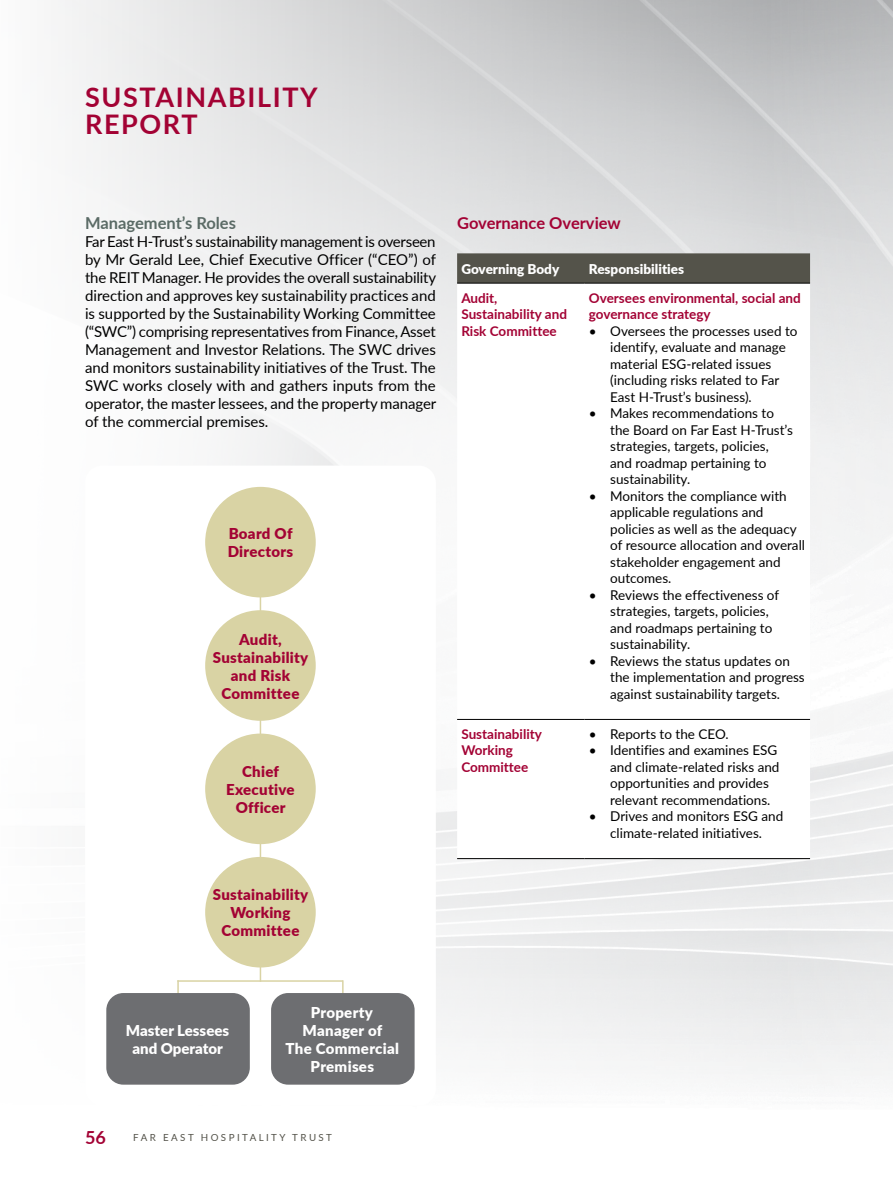
<style>
.page{position:relative;width:893px;height:1191px;background:#fff}
.page>*{position:absolute;margin:0;border:0;box-sizing:border-box;transform-origin:0 0}
.t1{font:700 27px/27px "Lato";letter-spacing:.06em;color:#a30234}
.t2{font:700 18px "Lato";color:#a30234}
.t3{font:700 16.5px "Lato";color:#a30234}
.t4{font:700 16.5px "Lato";color:#5b6b66}
.t5{font:15px/18px "Lato";letter-spacing:-.005em;color:#000;text-align:justify}
.t6{font:900 15px/18px "Lato";letter-spacing:.02em;color:#a30234;text-align:center}
.t7{font:900 15px/18px "Lato";letter-spacing:.01em;color:#fff;text-align:center}
.t8{font:13.5px/16.5px "Lato";color:#000}
.t9{font:700 13.5px/16.5px "Lato";color:#a30234}
.t10{font:900 13.5px "Lato";color:#fff}
.t11{font:9.75px "Lato";letter-spacing:.25em;color:#54534a}
</style>
<div class="page">
<svg style="left:744px;top:0;width:149px;height:1109px"></svg>
<div style="left:457px;top:253px;width:353px;height:30px;background:#54534a"></div>
<svg style="left:457px;top:284px;width:353px;height:574px"></svg>
<hr style="left:457px;top:719px;width:128px;height:1px;background:#000">
<hr style="left:585px;top:719px;width:225px;height:1px;background:#000">
<hr style="left:457px;top:858px;width:128px;height:1px;background:#000">
<hr style="left:585px;top:858px;width:225px;height:1px;background:#000">
<hr style="left:457px;top:283px;width:128px;height:1px;background:#000">
<hr style="left:585px;top:283px;width:225px;height:1px;background:#000">
<hr style="left:260px;top:582px;width:1px;height:399px;background:#d9d3a4">
<hr style="left:177px;top:980px;width:2px;height:25px;background:#d9d3a4">
<hr style="left:342px;top:980px;width:2px;height:25px;background:#d9d3a4">
<hr style="left:177px;top:980px;width:166px;height:1px;background:#d9d3a4">
<div style="left:205px;top:487px;width:111px;height:110px;background:#d9d3a4;border-radius:50%"></div>
<div style="left:205px;top:610px;width:111px;height:111px;background:#d9d3a4;border-radius:50%"></div>
<div style="left:205px;top:733px;width:111px;height:111px;background:#d9d3a4;border-radius:50%"></div>
<div style="left:205px;top:857px;width:111px;height:110px;background:#d9d3a4;border-radius:50%"></div>
<div style="left:106px;top:993px;width:144px;height:91px;background:#6d6e71;border-radius:17px"></div>
<div style="left:271px;top:993px;width:144px;height:91px;background:#6d6e71;border-radius:17px"></div>
<h1 class="t1" style="left:85px;top:82px;width:234px">SUSTAINABILITY<br>REPORT</h1>
<p class="t4" style="left:85px;top:211px;width:152px">Management’s Roles</p>
<p class="t5" style="left:85px;top:232px;width:353px">Far East H-Trust’s sustainability management is overseen by Mr Gerald Lee, Chief Executive Officer (“CEO”) of the REIT Manager. He provides the overall sustainability direction and approves key sustainability practices and is supported by the Sustainability Working Committee (“SWC”) comprising representatives from Finance, Asset Management and Investor Relations. The SWC drives and monitors sustainability initiatives of the Trust. The SWC works closely with and gathers inputs from the operator, the master lessees, and the property manager of the commercial premises.</p>
<p class="t6" style="left:228px;top:524px;width:67px;text-align:left">Board Of<br>Directors</p>
<p class="t6" style="left:213px;top:629px;width:97px">Audit,<br>Sustainability and Risk<br>Committee</p>
<p class="t6" style="left:226px;top:761px;width:70px">Chief<br>Executive<br>Officer</p>
<p class="t6" style="left:213px;top:885px;width:97px">Sustainability<br>Working<br>Committee</p>
<p class="t3" style="left:457px;top:211px;width:165px">Governance Overview</p>
<p class="t10" style="left:461px;top:259px;width:99px">Governing Body</p>
<p class="t10" style="left:589px;top:259px;width:97px">Responsibilities</p>
<p class="t9" style="left:461px;top:289px;width:107px">Audit,<br>Sustainability and<br>Risk Committee</p>
<p class="t9" style="left:589px;top:289px;width:213px">Oversees environmental, social and governance strategy</p>
<p class="t8" style="left:610px;top:322px;width:189px;text-indent:-21px">• Oversees the processes used to identify, evaluate and manage material ESG-related issues (including risks related to Far<br>East H-Trust’s business).</p>
<p class="t8" style="left:610px;top:404px;width:184px;text-indent:-21px">• Makes recommendations to the Board on Far East H-Trust’s strategies, targets, policies, and roadmap pertaining to sustainability.</p>
<p class="t8" style="left:610px;top:487px;width:196px;text-indent:-21px">• Monitors the compliance with applicable regulations and policies as well as the adequacy of resource allocation and overall stakeholder engagement and outcomes.</p>
<p class="t8" style="left:610px;top:586px;width:170px;text-indent:-21px">• Reviews the effectiveness of strategies, targets, policies, and roadmaps pertaining to sustainability.</p>
<p class="t8" style="left:610px;top:652px;width:196px;text-indent:-21px">• Reviews the status updates on the implementation and progress against sustainability targets.</p>
<p class="t9" style="left:461px;top:725px;width:82px">Sustainability<br>Working<br>Committee</p>
<p class="t8" style="left:589px;top:725px;width:141px">• Reports to the CEO.</p>
<p class="t8" style="left:610px;top:741px;width:171px;text-indent:-21px">• Identifies and examines ESG and climate-related risks and opportunities and provides relevant recommendations.</p>
<p class="t8" style="left:589px;top:807px;width:196px;text-align:center">• Drives and monitors ESG and climate-related initiatives.</p>
<p class="t7" style="left:126px;top:1020px;width:105px">Master Lessees and Operator</p>
<p class="t7" style="left:286px;top:1002px;width:115px">Property<br>Manager of<br>The Commercial<br>Premises</p>
<h2 class="t2" style="left:85px;top:1124px;width:22px">56</h2>
<p class="t11" style="left:133px;top:1130px;width:200px">FAR EAST HOSPITALITY TRUST</p>
</div>
